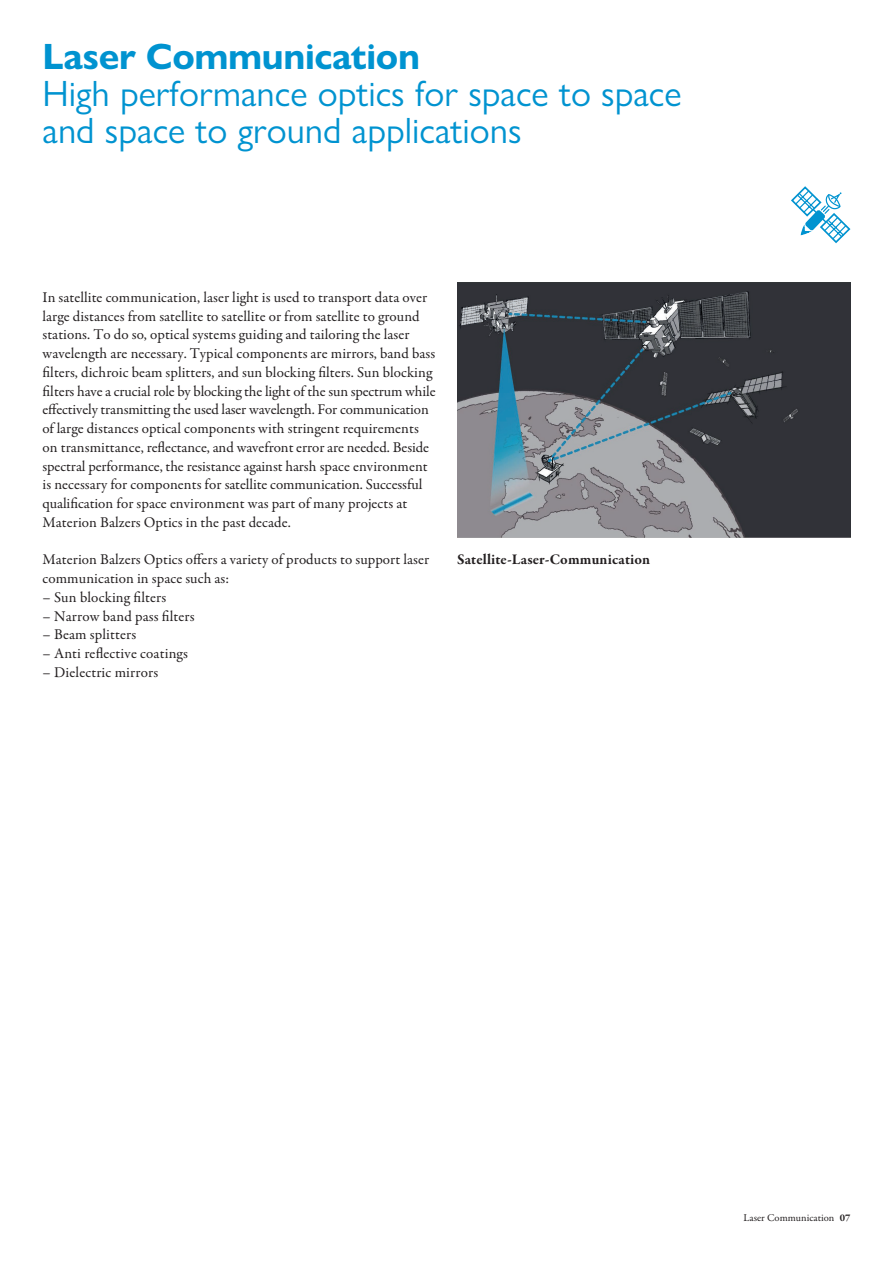
<style>
.page{position:relative;width:893px;height:1263px;background:#fff}
.page>*{position:absolute;margin:0;border:0;box-sizing:border-box;transform-origin:0 0}
.t1{font:36.75px/36.8px "Gill Sans Nova";color:#0093d0}
.t2{font:700 36.75px "Gill Sans Nova";letter-spacing:-.01em;color:#0093d0}
.t3{font:15px/18.8px "Garamond Premr Pro";letter-spacing:.005em;color:#231f20}
.t4{font:700 15px "Garamond Premr Pro";letter-spacing:.01em;color:#231f20}
.t5{font:10.5px "Garamond Premr Pro";color:#231f20}
.s1{font-weight:700}
</style>
<div class="page">
<img style="left:458px;top:283px;width:392px;height:255px">
<svg style="left:791px;top:186px;width:59px;height:57px"></svg>
<h1 class="t2" style="left:43px;top:34px;width:379px">Laser Communication</h1>
<h1 class="t1" style="left:43px;top:75px;width:641px">High performance optics for space to space and space to ground applications</h1>
<p class="t3" style="left:43px;top:288px;width:395px">In satellite communication, laser light is used to transport data over large distances from satellite to satellite or from satellite to ground stations. To do so, optical systems guiding and tailoring the laser wavelength are necessary. Typical components are mirrors, band bass filters, dichroic beam splitters, and sun blocking filters. Sun blocking filters have a crucial role by blocking the light of the sun spectrum while effectively transmitting the used laser wavelength. For communication of large distances optical components with stringent requirements on transmittance, reflectance, and wavefront error are needed. Beside spectral performance, the resistance against harsh space environment is necessary for components for satellite communication. Successful qualification for space environment was part of many projects at Materion Balzers Optics in the past decade.</p>
<p class="t3" style="left:43px;top:551px;width:388px">Materion Balzers Optics offers a variety of products to support laser communication in space such as:</p>
<p class="t3" style="left:43px;top:588px;width:125px">– Sun blocking filters</p>
<p class="t3" style="left:43px;top:607px;width:154px">– Narrow band pass filters</p>
<p class="t3" style="left:43px;top:626px;width:95px">– Beam splitters</p>
<p class="t3" style="left:43px;top:644px;width:147px">– Anti reflective coatings</p>
<p class="t3" style="left:43px;top:663px;width:117px">– Dielectric mirrors</p>
<p class="t4" style="left:457px;top:550px;width:195px">Satellite-Laser-Communication</p>
<p class="t5" style="left:744px;top:1211px;width:108px">Laser Communication <span class="s1">07</span></p>
</div>
